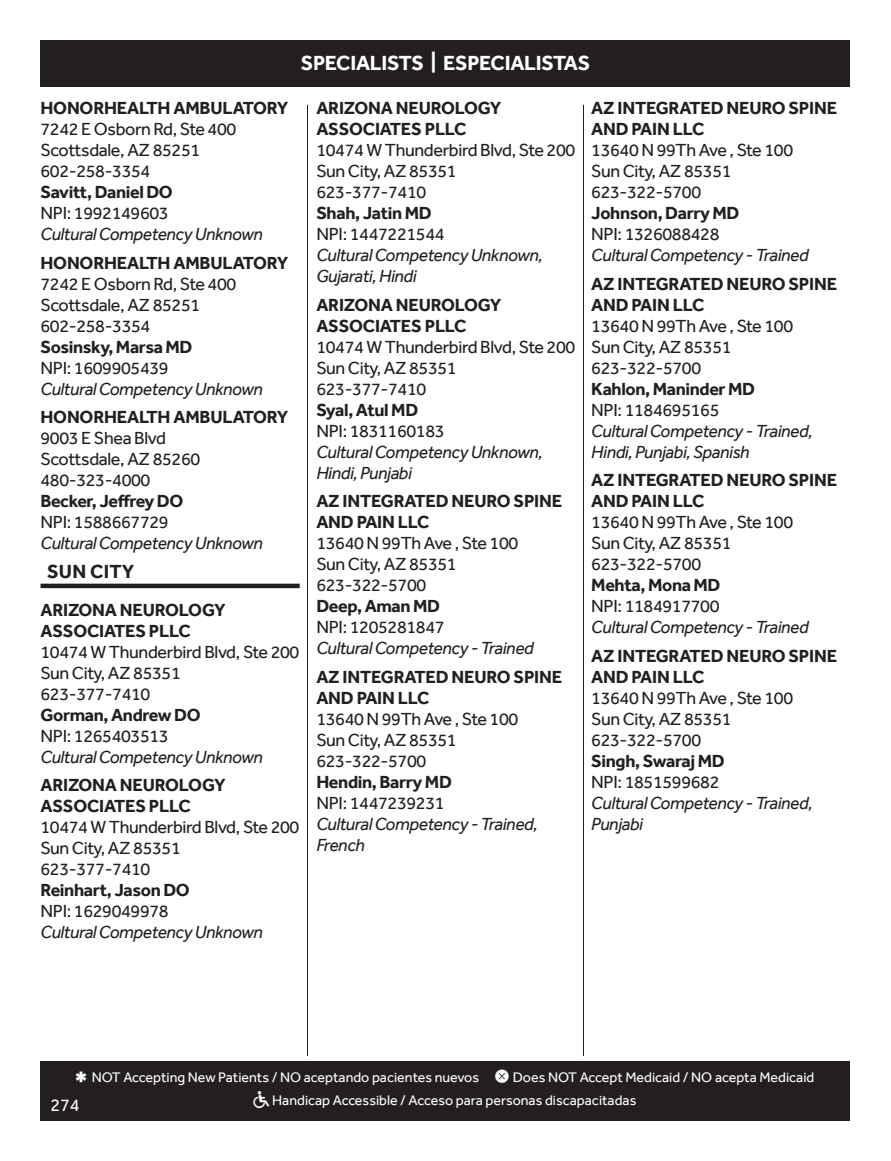
<style>
.page{position:relative;width:891px;height:1161px;background:#fff}
.page>*{position:absolute;margin:0;border:0;box-sizing:border-box;transform-origin:0 0}
.t1{font:700 21px "Effra";letter-spacing:-.01em;color:#fff}
.t2{font:700 19.5px "Effra";letter-spacing:.01em;color:#231f20}
.t3{font:18px/21px "Effra";letter-spacing:-.02em;color:#231f20}
.t4{font:700 18px/21px "Effra";letter-spacing:-.01em;color:#231f20}
.t5{font:italic 18px "Effra";letter-spacing:-.02em;color:#231f20}
.t6{font:700 18px "Effra";letter-spacing:-.03em;color:#231f20}
.t7{font:18px "Effra";color:#fff}
.t8{font:14.25px/22.5px "Effra";color:#fff}
.s1{font-weight:700;font-size:27px}
</style>
<div class="page">
<div style="left:40px;top:40px;width:810px;height:47px;background:#231f20"></div>
<div style="left:40px;top:1061px;width:810px;height:59px;background:#231f20"></div>
<hr style="left:307px;top:105px;width:1px;height:951px;background:#231f20">
<hr style="left:583px;top:105px;width:1px;height:951px;background:#231f20">
<hr style="left:40px;top:584px;width:260px;height:4px;background:#231f20">
<p class="t1" style="left:301px;top:51px;width:291px">SPECIALISTS | ESPECIALISTAS</p>
<h6 class="t4" style="left:40px;top:97px;width:249px">HONORHEALTH AMBULATORY</h6>
<p class="t3" style="left:40px;top:118px;width:197px">7242 E Osborn Rd, Ste 400<br>Scottsdale, AZ 85251</p>
<p class="t3" style="left:40px;top:160px;width:111px">602-258-3354</p>
<p class="t4" style="left:40px;top:181px;width:134px">Savitt, Daniel DO</p>
<p class="t3" style="left:40px;top:202px;width:130px">NPI: 1992149603</p>
<p class="t5" style="left:40px;top:223px;width:224px">Cultural Competency Unknown</p>
<h6 class="t4" style="left:40px;top:252px;width:249px">HONORHEALTH AMBULATORY</h6>
<p class="t3" style="left:40px;top:273px;width:197px">7242 E Osborn Rd, Ste 400<br>Scottsdale, AZ 85251</p>
<p class="t3" style="left:40px;top:315px;width:111px">602-258-3354</p>
<p class="t4" style="left:40px;top:336px;width:153px">Sosinsky, Marsa MD</p>
<p class="t3" style="left:40px;top:357px;width:130px">NPI: 1609905439</p>
<p class="t5" style="left:40px;top:378px;width:224px">Cultural Competency Unknown</p>
<h6 class="t4" style="left:40px;top:406px;width:249px">HONORHEALTH AMBULATORY</h6>
<p class="t3" style="left:40px;top:427px;width:161px">9003 E Shea Blvd<br>Scottsdale, AZ 85260</p>
<p class="t3" style="left:40px;top:469px;width:111px">480-323-4000</p>
<p class="t4" style="left:40px;top:490px;width:144px">Becker, Jeffrey DO</p>
<p class="t3" style="left:40px;top:511px;width:130px">NPI: 1588667729</p>
<p class="t5" style="left:40px;top:532px;width:224px">Cultural Competency Unknown</p>
<h5 class="t2" style="left:47px;top:560px;width:89px">SUN CITY</h5>
<h6 class="t4" style="left:40px;top:599px;width:187px">ARIZONA NEUROLOGY<br>ASSOCIATES PLLC</h6>
<p class="t3" style="left:40px;top:641px;width:260px">10474 W Thunderbird Blvd, Ste 200<br>Sun City, AZ 85351</p>
<p class="t3" style="left:40px;top:683px;width:111px">623-377-7410</p>
<p class="t4" style="left:40px;top:704px;width:162px">Gorman, Andrew DO</p>
<p class="t3" style="left:40px;top:725px;width:130px">NPI: 1265403513</p>
<p class="t5" style="left:40px;top:746px;width:224px">Cultural Competency Unknown</p>
<h6 class="t4" style="left:40px;top:774px;width:187px">ARIZONA NEUROLOGY<br>ASSOCIATES PLLC</h6>
<p class="t3" style="left:40px;top:816px;width:260px">10474 W Thunderbird Blvd, Ste 200<br>Sun City, AZ 85351</p>
<p class="t3" style="left:40px;top:858px;width:111px">623-377-7410</p>
<p class="t4" style="left:40px;top:879px;width:151px">Reinhart, Jason DO</p>
<p class="t3" style="left:40px;top:900px;width:130px">NPI: 1629049978</p>
<p class="t5" style="left:40px;top:921px;width:224px">Cultural Competency Unknown</p>
<h6 class="t4" style="left:316px;top:97px;width:187px">ARIZONA NEUROLOGY<br>ASSOCIATES PLLC</h6>
<p class="t3" style="left:316px;top:139px;width:260px">10474 W Thunderbird Blvd, Ste 200<br>Sun City, AZ 85351</p>
<p class="t3" style="left:316px;top:181px;width:111px">623-377-7410</p>
<p class="t4" style="left:316px;top:202px;width:117px">Shah, Jatin MD</p>
<p class="t3" style="left:316px;top:223px;width:130px">NPI: 1447221544</p>
<p class="t5" style="left:316px;top:244px;width:228px">Cultural Competency Unknown,</p>
<p class="t5" style="left:316px;top:265px;width:102px">Gujarati, Hindi</p>
<h6 class="t4" style="left:316px;top:294px;width:187px">ARIZONA NEUROLOGY<br>ASSOCIATES PLLC</h6>
<p class="t3" style="left:316px;top:336px;width:260px">10474 W Thunderbird Blvd, Ste 200<br>Sun City, AZ 85351</p>
<p class="t3" style="left:316px;top:378px;width:111px">623-377-7410</p>
<p class="t6" style="left:316px;top:399px;width:103px">Syal, Atul MD</p>
<p class="t3" style="left:316px;top:420px;width:130px">NPI: 1831160183</p>
<p class="t5" style="left:316px;top:441px;width:228px">Cultural Competency Unknown,</p>
<p class="t5" style="left:316px;top:462px;width:97px">Hindi, Punjabi</p>
<h6 class="t4" style="left:316px;top:490px;width:247px">AZ INTEGRATED NEURO SPINE<br>AND PAIN LLC</h6>
<p class="t3" style="left:316px;top:532px;width:203px">13640 N 99Th Ave , Ste 100<br>Sun City, AZ 85351</p>
<p class="t3" style="left:316px;top:574px;width:111px">623-322-5700</p>
<p class="t4" style="left:316px;top:595px;width:125px">Deep, Aman MD</p>
<p class="t3" style="left:316px;top:616px;width:130px">NPI: 1205281847</p>
<p class="t5" style="left:316px;top:637px;width:219px">Cultural Competency - Trained</p>
<h6 class="t4" style="left:316px;top:666px;width:247px">AZ INTEGRATED NEURO SPINE<br>AND PAIN LLC</h6>
<p class="t3" style="left:316px;top:708px;width:203px">13640 N 99Th Ave , Ste 100<br>Sun City, AZ 85351</p>
<p class="t3" style="left:316px;top:750px;width:111px">623-322-5700</p>
<p class="t4" style="left:316px;top:771px;width:137px">Hendin, Barry MD</p>
<p class="t3" style="left:316px;top:792px;width:130px">NPI: 1447239231</p>
<p class="t5" style="left:316px;top:813px;width:223px">Cultural Competency - Trained,</p>
<p class="t5" style="left:316px;top:834px;width:50px">French</p>
<h6 class="t4" style="left:591px;top:97px;width:247px">AZ INTEGRATED NEURO SPINE<br>AND PAIN LLC</h6>
<p class="t3" style="left:591px;top:139px;width:203px">13640 N 99Th Ave , Ste 100<br>Sun City, AZ 85351</p>
<p class="t3" style="left:591px;top:181px;width:111px">623-322-5700</p>
<p class="t4" style="left:591px;top:202px;width:150px">Johnson, Darry MD</p>
<p class="t3" style="left:591px;top:223px;width:130px">NPI: 1326088428</p>
<p class="t5" style="left:591px;top:244px;width:219px">Cultural Competency - Trained</p>
<h6 class="t4" style="left:591px;top:273px;width:247px">AZ INTEGRATED NEURO SPINE<br>AND PAIN LLC</h6>
<p class="t3" style="left:591px;top:315px;width:203px">13640 N 99Th Ave , Ste 100<br>Sun City, AZ 85351</p>
<p class="t3" style="left:591px;top:357px;width:111px">623-322-5700</p>
<p class="t4" style="left:591px;top:378px;width:165px">Kahlon, Maninder MD</p>
<p class="t3" style="left:591px;top:399px;width:130px">NPI: 1184695165</p>
<p class="t5" style="left:591px;top:420px;width:223px">Cultural Competency - Trained,</p>
<p class="t5" style="left:591px;top:441px;width:160px">Hindi, Punjabi, Spanish</p>
<h6 class="t4" style="left:591px;top:469px;width:247px">AZ INTEGRATED NEURO SPINE<br>AND PAIN LLC</h6>
<p class="t3" style="left:591px;top:511px;width:203px">13640 N 99Th Ave , Ste 100<br>Sun City, AZ 85351</p>
<p class="t3" style="left:591px;top:553px;width:111px">623-322-5700</p>
<p class="t4" style="left:591px;top:574px;width:131px">Mehta, Mona MD</p>
<p class="t3" style="left:591px;top:595px;width:130px">NPI: 1184917700</p>
<p class="t5" style="left:591px;top:616px;width:219px">Cultural Competency - Trained</p>
<h6 class="t4" style="left:591px;top:645px;width:247px">AZ INTEGRATED NEURO SPINE<br>AND PAIN LLC</h6>
<p class="t3" style="left:591px;top:687px;width:203px">13640 N 99Th Ave , Ste 100<br>Sun City, AZ 85351</p>
<p class="t3" style="left:591px;top:729px;width:111px">623-322-5700</p>
<p class="t4" style="left:591px;top:750px;width:135px">Singh, Swaraj MD</p>
<p class="t3" style="left:591px;top:771px;width:130px">NPI: 1851599682</p>
<p class="t5" style="left:591px;top:792px;width:223px">Cultural Competency - Trained,</p>
<p class="t5" style="left:591px;top:813px;width:53px">Punjabi</p>
<p class="t8" style="left:75px;top:1066px;width:406px"><span class="s1">*</span> NOT Accepting New Patients / NO aceptando pacientes nuevos</p>
<p class="t8" style="left:272px;top:1066px;width:544px;text-indent:241px">Does NOT Accept Medicaid / NO acepta Medicaid<br>Handicap Accessible / Acceso para personas discapacitadas</p>
<p class="t7" style="left:50px;top:1094px;width:31px">274</p>
</div>
